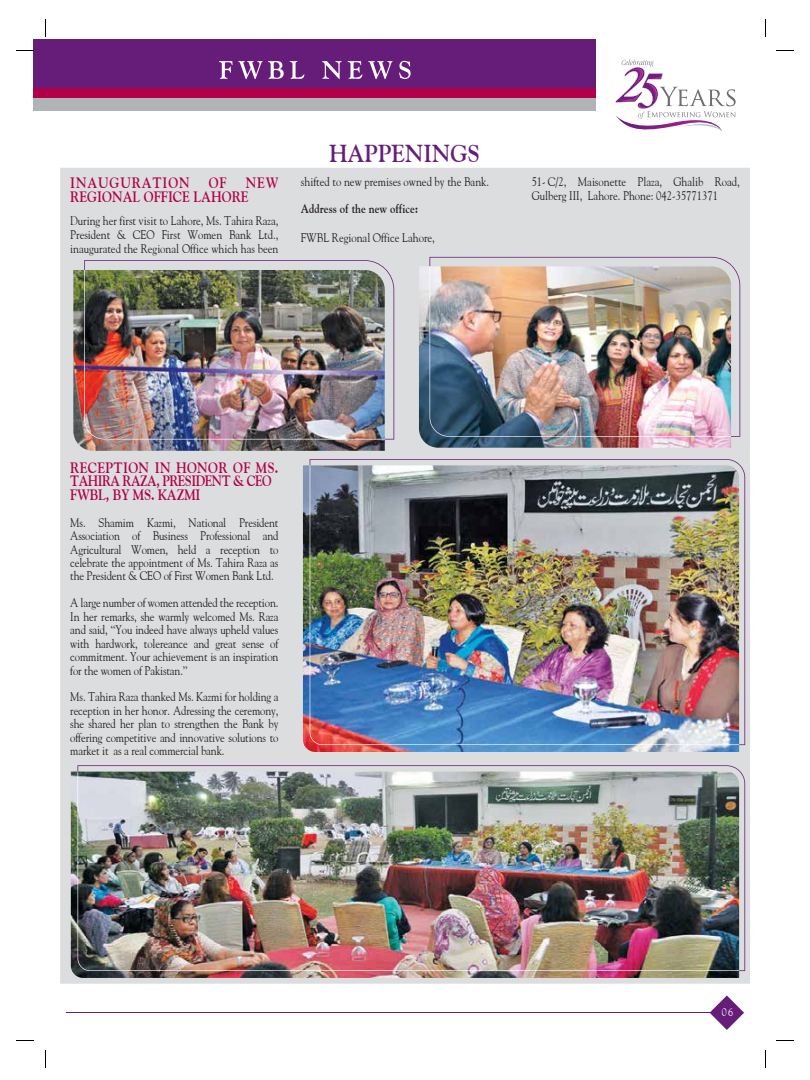
<style>
.page{position:relative;width:810px;height:1080px;background:#fff}
.page>*{position:absolute;margin:0;border:0;box-sizing:border-box;transform-origin:0 0}
.t1{font:700 24.5px "Goudy";color:#651d79;scale:.9 1}
.t2{font:700 15px/13.5px "Goudy";color:#b10049;scale:.85 1}
.t3{font:700 15px "Goudy";letter-spacing:.065em;color:#b10049;scale:.85 1}
.t4{font:12.5px/13.5px "Goudy";color:#231f20;text-align:justify;scale:.85 1}
.t5{font:700 12.5px "Goudy";color:#231f20;scale:.85 1}
.t6{font:11.25px "Goudy";color:#fff;scale:.9 1}
.s1{font-family:"Times New Roman"}
</style>
<div class="page">
<div style="left:60px;top:168px;width:690px;height:816px;background:#dcddde"></div>
<svg style="left:310px;top:459px;width:435px;height:286px;background:#cdc5d1"></svg>
<img style="left:303px;top:465px;width:436px;height:287px">
<img style="left:310px;top:465px;width:429px;height:280px">
<svg style="left:77px;top:765px;width:668px;height:206px;background:#ccc5d0"></svg>
<img style="left:71px;top:772px;width:668px;height:206px">
<img style="left:78px;top:772px;width:661px;height:199px">
<svg style="left:84px;top:260px;width:310px;height:180px;background:#d3ced6"></svg>
<img style="left:73px;top:270px;width:312px;height:181px">
<img style="left:84px;top:270px;width:301px;height:169px">
<svg style="left:429px;top:257px;width:311px;height:180px;background:#d3cfd6"></svg>
<img style="left:419px;top:266px;width:312px;height:182px">
<img style="left:430px;top:266px;width:301px;height:171px">
<div style="left:34px;top:39px;width:562px;height:71px;background:#651d79"></div>
<div style="left:34px;top:88px;width:562px;height:11px;background:#b10049"></div>
<div style="left:34px;top:99px;width:562px;height:11px;background:#b1b4b6"></div>
<svg style="left:219px;top:61px;width:13px;height:18px"></svg>
<svg style="left:238px;top:61px;width:46px;height:18px"></svg>
<svg style="left:290px;top:61px;width:14px;height:18px"></svg>
<svg style="left:322px;top:61px;width:20px;height:18px"></svg>
<svg style="left:348px;top:61px;width:14px;height:18px"></svg>
<svg style="left:368px;top:61px;width:25px;height:18px"></svg>
<svg style="left:399px;top:61px;width:12px;height:18px"></svg>
<svg style="left:710px;top:995px;width:34px;height:35px"></svg>
<hr style="left:66px;top:1012px;width:654px;height:1px;background:#651d79">
<svg style="left:765px;top:19px;width:1px;height:18px"></svg>
<svg style="left:45px;top:19px;width:1px;height:18px"></svg>
<svg style="left:16px;top:50px;width:18px;height:1px"></svg>
<svg style="left:16px;top:1040px;width:18px;height:1px"></svg>
<svg style="left:776px;top:50px;width:18px;height:1px"></svg>
<svg style="left:776px;top:1040px;width:18px;height:1px"></svg>
<svg style="left:765px;top:1050px;width:1px;height:17px"></svg>
<svg style="left:45px;top:1050px;width:1px;height:17px"></svg>
<svg style="left:615px;top:59px;width:121px;height:72px"></svg>
<p class="t3" style="left:70px;top:173px;width:142px">INAUGURATION</p>
<p class="t2" style="left:209px;top:176px;width:22px">OF</p>
<p class="t2" style="left:70px;top:175px;width:247px;text-indent:175px">NEW<br>REGIONAL OFFICE LAHORE</p>
<p class="t4" style="left:70px;top:214px;width:246px">During her first visit to Lahore, Ms. Tahira Raza, President &amp; CEO First Women Bank Ltd., inaugurated the Regional Office which has been</p>
<h1 class="t1" style="left:329px;top:138px;width:169px">HAPPENINGS</h1>
<p class="t4" style="left:301px;top:175px;width:223px">shifted to new premises owned by the Bank.</p>
<p class="t5" style="left:301px;top:201px;width:140px">Address of the new office:</p>
<p class="t4" style="left:301px;top:230px;width:159px">FWBL Regional Office Lahore,</p>
<p class="t4" style="left:532px;top:174px;width:246px">51- C/2, Maisonette Plaza, Ghalib Road,<br>Gulberg III, Lahore. Phone: 042-35771371</p>
<p class="t2" style="left:70px;top:461px;width:247px">RECEPTION IN HONOR OF MS.<br>TAHIRA RAZA, PRESIDENT &amp; CEO<br>FWBL, BY MS. KAZMI</p>
<p class="t4" style="left:70px;top:515px;width:246px">Ms. Shamim Kazmi, National President Association of Business Professional and Agricultural Women, held a reception to celebrate the appointment of Ms. Tahira Raza as the President &amp; CEO of First Women Bank Ltd.</p>
<p class="t4" style="left:70px;top:596px;width:246px">A large number of women attended the reception.<br>In her remarks, she warmly welcomed Ms. Raza and said, <span class="s1">“</span>You indeed have always upheld values with hardwork, tolereance and great sense of commitment. Your achievement is an inspiration for the women of Pakistan.<span class="s1">”</span></p>
<p class="t4" style="left:70px;top:690px;width:246px">Ms. Tahira Raza thanked Ms. Kazmi for holding a reception in her honor. Adressing the ceremony, she shared her plan to strengthen the Bank by offering competitive and innovative solutions to market it as a real commercial bank.</p>
<p class="t6" style="left:722px;top:1006px;width:14px">06</p>
</div>
